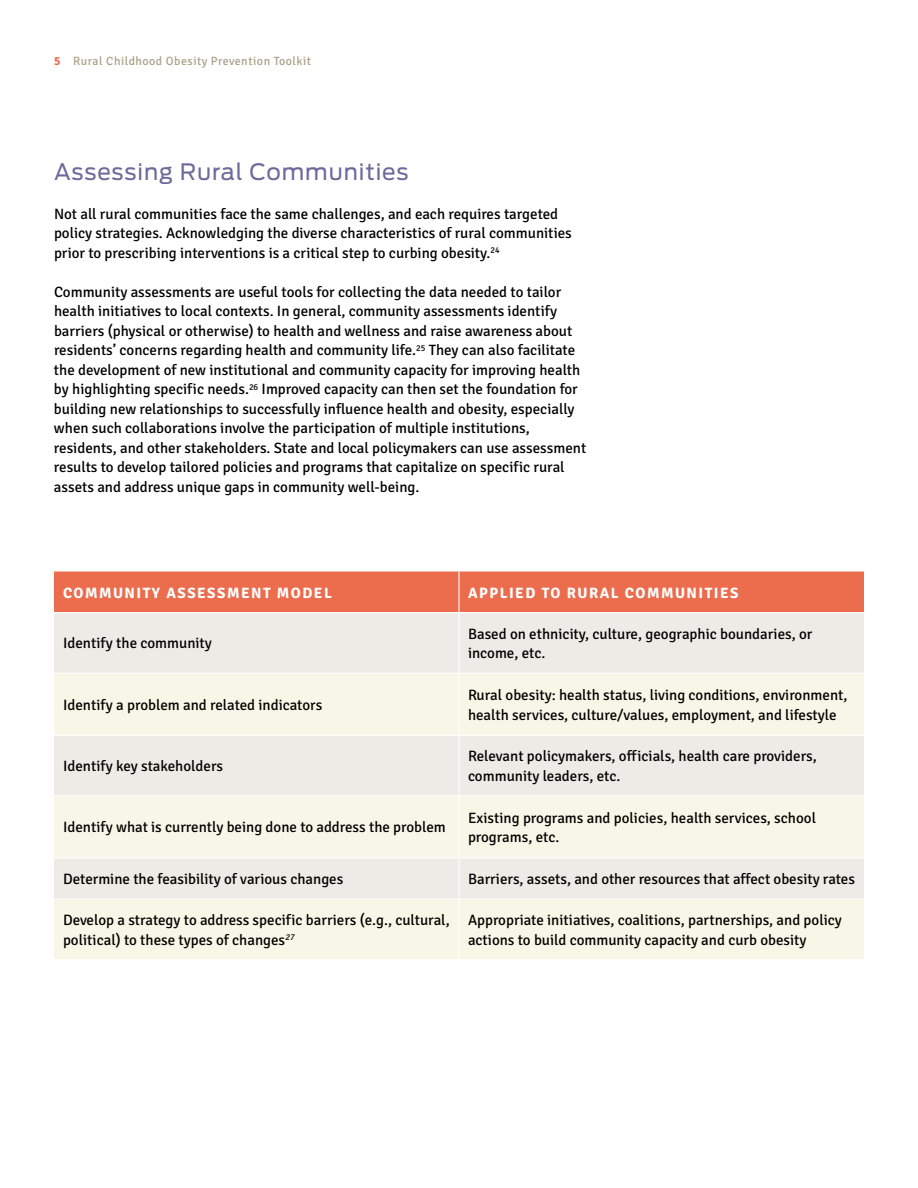
<style>
.page{position:relative;width:918px;height:1188px;background:#fff}
.page>*{position:absolute;margin:0;border:0;box-sizing:border-box;transform-origin:0 0}
.t1{font:22.5px "Antenna";letter-spacing:.04em;color:#6e699a}
.t2{font:15px/19.5px "Signika";color:#000}
.t3{font:700 15px "Signika";letter-spacing:.1em;color:#fff}
.t4{font:12px "Signika";letter-spacing:.04em;color:#a8a088}
.s1{font-weight:700;color:#eb6d4e}
</style>
<div class="page">
<div style="left:54px;top:572px;width:810px;height:40px;background:#eb6d4e"></div>
<div style="left:54px;top:613px;width:810px;height:60px;background:#eeebe6"></div>
<svg style="left:54px;top:674px;width:810px;height:285px;background:#f4f2e6"></svg>
<hr style="left:54px;top:735px;width:405px;height:1px;background:#fff">
<hr style="left:459px;top:735px;width:405px;height:1px;background:#fff">
<hr style="left:54px;top:795px;width:405px;height:1px;background:#fff">
<hr style="left:459px;top:795px;width:405px;height:1px;background:#fff">
<hr style="left:54px;top:857px;width:405px;height:2px;background:#fff">
<hr style="left:459px;top:857px;width:405px;height:2px;background:#fff">
<hr style="left:54px;top:899px;width:405px;height:1px;background:#fff">
<hr style="left:459px;top:899px;width:405px;height:1px;background:#fff">
<hr style="left:458px;top:571px;width:2px;height:41px;background:#fff">
<hr style="left:458px;top:613px;width:2px;height:60px;background:#fff">
<hr style="left:458px;top:674px;width:2px;height:61px;background:#fff">
<hr style="left:458px;top:736px;width:2px;height:59px;background:#fff">
<hr style="left:458px;top:796px;width:2px;height:61px;background:#fff">
<hr style="left:458px;top:859px;width:2px;height:40px;background:#fff">
<hr style="left:458px;top:900px;width:2px;height:59px;background:#fff">
<p class="t4" style="left:54px;top:54px;width:258px"><span class="s1">5</span> Rural Childhood Obesity Prevention Toolkit</p>
<h1 class="t1" style="left:54px;top:158px;width:356px">Assessing Rural Communities</h1>
<p class="t2" style="left:54px;top:204px;width:519px">Not all rural communities face the same challenges, and each requires targeted policy strategies. Acknowledging the diverse characteristics of rural communities prior to prescribing interventions is a critical step to curbing obesity.<sup>24</sup></p>
<p class="t2" style="left:54px;top:282px;width:534px">Community assessments are useful tools for collecting the data needed to tailor health initiatives to local contexts. In general, community assessments identify barriers (physical or otherwise) to health and wellness and raise awareness about residents’ concerns regarding health and community life.<sup>25</sup> They can also facilitate the development of new institutional and community capacity for improving health by highlighting specific needs.<sup>26</sup> Improved capacity can then set the foundation for building new relationships to successfully influence health and obesity, especially when such collaborations involve the participation of multiple institutions, residents, and other stakeholders. State and local policymakers can use assessment results to develop tailored policies and programs that capitalize on specific rural assets and address unique gaps in community well-being.</p>
<p class="t3" style="left:63px;top:583px;width:270px">COMMUNITY ASSESSMENT MODEL</p>
<p class="t3" style="left:468px;top:583px;width:272px">APPLIED TO RURAL COMMUNITIES</p>
<p class="t2" style="left:63px;top:634px;width:150px">Identify the community</p>
<p class="t2" style="left:468px;top:624px;width:346px">Based on ethnicity, culture, geographic boundaries, or income, etc.</p>
<p class="t2" style="left:63px;top:695px;width:261px">Identify a problem and related indicators</p>
<p class="t2" style="left:468px;top:685px;width:381px">Rural obesity: health status, living conditions, environment, health services, culture/values, employment, and lifestyle</p>
<p class="t2" style="left:63px;top:757px;width:162px">Identify key stakeholders</p>
<p class="t2" style="left:468px;top:747px;width:350px">Relevant policymakers, officials, health care providers, community leaders, etc.</p>
<p class="t2" style="left:63px;top:818px;width:384px">Identify what is currently being done to address the problem</p>
<p class="t2" style="left:468px;top:808px;width:350px">Existing programs and policies, health services, school programs, etc.</p>
<p class="t2" style="left:63px;top:870px;width:282px">Determine the feasibility of various changes</p>
<p class="t2" style="left:468px;top:870px;width:389px">Barriers, assets, and other resources that affect obesity rates</p>
<p class="t2" style="left:63px;top:911px;width:388px">Develop a strategy to address specific barriers (e.g., cultural, political) to these types of changes<sup>27</sup></p>
<p class="t2" style="left:468px;top:911px;width:375px">Appropriate initiatives, coalitions, partnerships, and policy actions to build community capacity and curb obesity</p>
</div>
